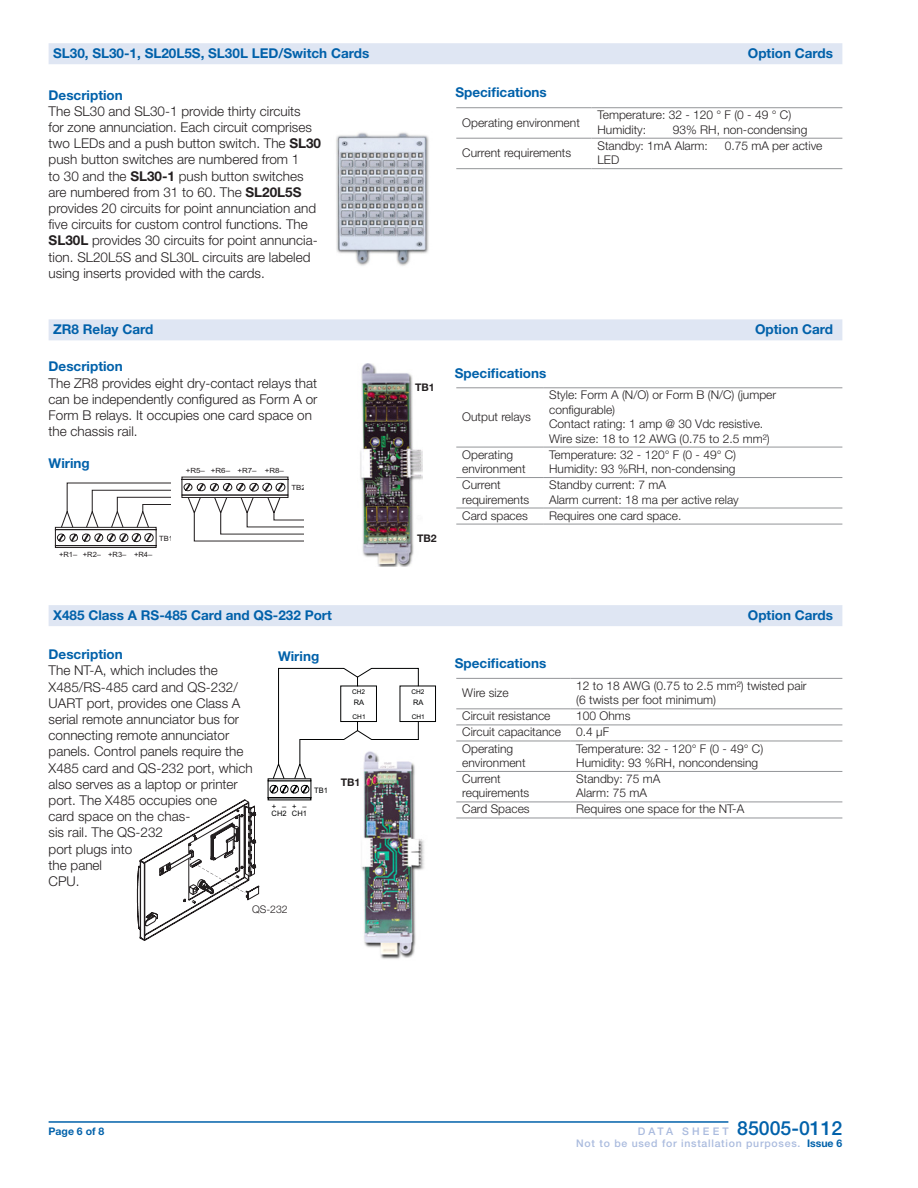
<style>
.page{position:relative;width:918px;height:1188px;background:#fff}
.page>*{position:absolute;margin:0;border:0;box-sizing:border-box;transform-origin:0 0}
.t1{font:500 19.5px "Helvetica Neue LT Std";color:#0161aa}
.BODY{font:300 13.5px/16.2px "Helvetica Neue LT Std";color:#231f20}
.Module{font:700 13.5px "Helvetica Neue LT Std";color:#0161aa}
.BODY-2{font:700 13.5px "Helvetica Neue LT Std";color:#0161aa}
.Table_Body{font:300 12px/14.4px "Helvetica Neue LT Std";color:#231f20}
.t2{font:500 10.5px "Helvetica Neue LT Std";letter-spacing:.07em;color:#aabbde}
.BODY-3{font:700 10.5px "Helvetica Neue LT Std";color:#231f20}
.t3{font:700 10.5px "Helvetica Neue LT Std";color:#0161aa}
.BODY-4{font:300 10.5px "Helvetica Neue LT Std";color:#231f20}
.t4{font:7.95px "Arial";color:#231f20;scale:1.05 1}
.t5{font:7.95px/15px "Arial";color:#231f20;scale:1.12 1}
.t6{font:7.5px/7.1px "Arial";color:#010202}
.t7{font:7.2px "Arial";color:#231f20;scale:1.05 1}
.t8{font:7.2px "Arial";color:#231f20;scale:1.12 1}
.t9{font:700 6.6px "Arial";color:#231f20}
.t10{font:6.45px "Arial";color:#010202}
.t11{font:6.15px "Arial";color:#231f20;scale:1.12 1}
.s1{font-weight:700}
.s2{font-size:10.5px;color:#aabbde}
.s3{font-weight:700;color:#0161aa}
</style>
<div class="page">
<hr style="left:49px;top:1121px;width:679px;height:2px;background:#0161aa">
<div style="left:400px;top:686px;width:36px;height:36px;border:1px solid #010202"></div>
<svg style="left:268px;top:668px;width:150px;height:132px"></svg>
<svg style="left:137px;top:800px;width:122px;height:141px"></svg>
<img style="left:336px;top:132px;width:93px;height:134px">
<div style="left:49px;top:43px;width:793px;height:21px;background:#dfe6f3"></div>
<div style="left:49px;top:319px;width:793px;height:21px;background:#dfe6f3"></div>
<img style="left:360px;top:364px;width:62px;height:202px">
<img style="left:361px;top:751px;width:63px;height:208px">
<div style="left:49px;top:605px;width:793px;height:21px;background:#dfe6f3"></div>
<div style="left:248px;top:902px;width:45px;height:14px;background:#fff"></div>
<svg style="left:182px;top:476px;width:122px;height:65px"></svg>
<svg style="left:55px;top:482px;width:116px;height:66px"></svg>
<hr style="left:456px;top:107px;width:136px;height:1px;background:#939598">
<hr style="left:592px;top:107px;width:250px;height:1px;background:#939598">
<hr style="left:456px;top:138px;width:136px;height:1px;background:#939598">
<hr style="left:592px;top:138px;width:250px;height:1px;background:#939598">
<hr style="left:456px;top:168px;width:136px;height:1px;background:#939598">
<hr style="left:592px;top:168px;width:250px;height:1px;background:#939598">
<hr style="left:456px;top:387px;width:87px;height:1px;background:#939598">
<hr style="left:543px;top:387px;width:299px;height:1px;background:#939598">
<hr style="left:456px;top:447px;width:87px;height:1px;background:#939598">
<hr style="left:543px;top:447px;width:299px;height:1px;background:#939598">
<hr style="left:456px;top:477px;width:87px;height:1px;background:#939598">
<hr style="left:543px;top:477px;width:299px;height:1px;background:#939598">
<hr style="left:456px;top:508px;width:87px;height:1px;background:#939598">
<hr style="left:543px;top:508px;width:299px;height:1px;background:#939598">
<hr style="left:456px;top:524px;width:87px;height:1px;background:#939598">
<hr style="left:543px;top:524px;width:299px;height:1px;background:#939598">
<hr style="left:456px;top:678px;width:114px;height:1px;background:#939598">
<hr style="left:570px;top:678px;width:272px;height:1px;background:#939598">
<hr style="left:456px;top:708px;width:114px;height:1px;background:#939598">
<hr style="left:570px;top:708px;width:272px;height:1px;background:#939598">
<hr style="left:456px;top:725px;width:114px;height:1px;background:#939598">
<hr style="left:570px;top:725px;width:272px;height:1px;background:#939598">
<hr style="left:456px;top:741px;width:114px;height:1px;background:#939598">
<hr style="left:570px;top:741px;width:272px;height:1px;background:#939598">
<hr style="left:456px;top:771px;width:114px;height:1px;background:#939598">
<hr style="left:570px;top:771px;width:272px;height:1px;background:#939598">
<hr style="left:456px;top:802px;width:114px;height:1px;background:#939598">
<hr style="left:570px;top:802px;width:272px;height:1px;background:#939598">
<hr style="left:456px;top:818px;width:114px;height:1px;background:#939598">
<hr style="left:570px;top:818px;width:272px;height:1px;background:#939598">
<p class="Module" style="left:53px;top:45px;width:318px">SL30, SL30-1, SL20L5S, SL30L LED/Switch Cards</p>
<p class="Module" style="left:748px;top:45px;width:87px">Option Cards</p>
<p class="BODY-2" style="left:49px;top:86px;width:76px">Description</p>
<p class="BODY" style="left:49px;top:103px;width:274px">The SL30 and SL30-1 provide thirty circuits<br>for zone annunciation. Each circuit comprises two LEDs and a push button switch. The <span class="s1">SL30 </span>push button switches are numbered from 1<br>to 30 and the <span class="s1">SL30-1</span> push button switches are numbered from 31 to 60. The <span class="s1">SL20L5S </span>provides 20 circuits for point annunciation and five circuits for custom control functions. The <span class="s1">SL30L</span> provides 30 circuits for point annuncia&shy;tion. SL20L5S and SL30L circuits are labeled using inserts provided with the cards.</p>
<p class="t11" style="left:310px;top:126px;width:9px">PL</p>
<p class="t11" style="left:310px;top:133px;width:9px">PL</p>
<p class="t11" style="left:310px;top:147px;width:14px">NPL</p>
<p class="BODY-2" style="left:455px;top:84px;width:93px">Specifications</p>
<p class="Table_Body" style="left:462px;top:115px;width:119px">Operating environment</p>
<p class="Table_Body" style="left:598px;top:108px;width:195px">Temperature: 32 - 120 ° F (0 - 49 ° C)<br>Humidity:</p>
<p class="Table_Body" style="left:673px;top:122px;width:136px">93% RH, non-condensing</p>
<p class="Table_Body" style="left:462px;top:145px;width:110px">Current requirements</p>
<p class="Table_Body" style="left:598px;top:138px;width:112px">Standby: 1mA Alarm:</p>
<p class="Table_Body" style="left:725px;top:138px;width:99px">0.75 mA per active</p>
<p class="Table_Body" style="left:598px;top:152px;width:23px">LED</p>
<p class="Module" style="left:53px;top:321px;width:102px">ZR8 Relay Card</p>
<p class="Module" style="left:755px;top:321px;width:80px">Option Card</p>
<p class="BODY-2" style="left:455px;top:365px;width:93px">Specifications</p>
<p class="BODY-2" style="left:49px;top:358px;width:76px">Description</p>
<p class="BODY" style="left:49px;top:374px;width:270px">The ZR8 provides eight dry-contact relays that can be independently configured as Form A or Form B relays. It occupies one card space on the chassis rail.</p>
<p class="BODY-2" style="left:49px;top:455px;width:43px">Wiring</p>
<p class="BODY-3" style="left:415px;top:381px;width:21px">TB1</p>
<p class="Table_Body" style="left:549px;top:388px;width:229px">Style: Form A (N/O) or Form B (N/C) (jumper configurable)<br>Contact rating: 1 amp @ 30 Vdc resistive.<br>Wire size: 18 to 12 AWG (0.75 to 2.5 mm²)</p>
<p class="t5" style="left:286px;top:394px;width:39px">SW1<br>JP5— JP8</p>
<p class="Table_Body" style="left:462px;top:409px;width:70px">Output relays</p>
<p class="Table_Body" style="left:462px;top:447px;width:65px">Operating environment</p>
<p class="Table_Body" style="left:549px;top:447px;width:189px">Temperature: 32 - 120° F (0 - 49° C)<br>Humidity: 93 %RH, non-condensing</p>
<p class="Table_Body" style="left:462px;top:477px;width:69px">Current requirements</p>
<p class="Table_Body" style="left:549px;top:477px;width:191px">Standby current: 7 mA<br>Alarm current: 18 ma per active relay</p>
<p class="Table_Body" style="left:462px;top:508px;width:67px">Card spaces</p>
<p class="Table_Body" style="left:549px;top:508px;width:134px">Requires one card space.</p>
<p class="t8" style="left:186px;top:466px;width:89px">+R5– +R6– +R7– +R8–</p>
<p class="t8" style="left:291px;top:483px;width:15px">TB2</p>
<p class="t7" style="left:159px;top:534px;width:15px">TB1</p>
<p class="t7" style="left:59px;top:550px;width:19px">+R1–</p>
<p class="t7" style="left:83px;top:550px;width:68px">+R2– +R3– +R4–</p>
<p class="BODY-3" style="left:417px;top:531px;width:21px">TB2</p>
<p class="Module" style="left:53px;top:607px;width:280px">X485 Class A RS-485 Card and QS-232 Port</p>
<p class="Module" style="left:748px;top:607px;width:87px">Option Cards</p>
<p class="BODY-2" style="left:455px;top:655px;width:93px">Specifications</p>
<p class="BODY-2" style="left:49px;top:646px;width:76px">Description</p>
<p class="BODY-2" style="left:278px;top:648px;width:43px">Wiring</p>
<p class="BODY" style="left:49px;top:662px;width:206px">The NT-A, which includes the<br>X485/RS-485 card and QS-232/<br>UART port, provides one Class A serial remote annunciator bus for connecting remote annunciator panels. Control panels require the<br>X485 card and QS-232 port, which also serves as a laptop or printer port. The X485 occupies one<br>card space on the chas-<br>sis rail. The QS-232<br>port plugs into<br>the panel<br>CPU.</p>
<p class="Table_Body" style="left:462px;top:685px;width:48px">Wire size</p>
<p class="Table_Body" style="left:576px;top:678px;width:232px">12 to 18 AWG (0.75 to 2.5 mm²) twisted pair (6 twists per foot minimum)</p>
<p class="Table_Body" style="left:462px;top:709px;width:90px">Circuit resistance</p>
<p class="Table_Body" style="left:576px;top:709px;width:56px">100 Ohms</p>
<p class="Table_Body" style="left:462px;top:725px;width:100px">Circuit capacitance</p>
<p class="Table_Body" style="left:576px;top:725px;width:34px">0.4 µF</p>
<p class="Table_Body" style="left:462px;top:741px;width:65px">Operating environment</p>
<p class="Table_Body" style="left:576px;top:741px;width:189px">Temperature: 32 - 120° F (0 - 49° C)<br>Humidity: 93 %RH, noncondensing</p>
<p class="Table_Body" style="left:462px;top:771px;width:69px">Current requirements</p>
<p class="Table_Body" style="left:576px;top:771px;width:86px">Standby: 75 mA<br>Alarm: 75 mA</p>
<p class="Table_Body" style="left:462px;top:802px;width:69px">Card Spaces</p>
<p class="Table_Body" style="left:576px;top:802px;width:170px">Requires one space for the NT-A</p>
<p class="t10" style="left:352px;top:688px;width:15px">CH2</p>
<p class="t10" style="left:353px;top:713px;width:15px">CH1</p>
<p class="t10" style="left:411px;top:688px;width:15px">CH2</p>
<p class="t10" style="left:412px;top:713px;width:15px">CH1</p>
<p class="t6" style="left:354px;top:699px;width:12px">RA</p>
<p class="t6" style="left:413px;top:699px;width:12px">RA</p>
<p class="t4" style="left:154px;top:704px;width:19px">SW1</p>
<p class="t4" style="left:154px;top:732px;width:16px">TB2</p>
<p class="t4" style="left:154px;top:720px;width:39px">JP5— JP8</p>
<p class="BODY-3" style="left:341px;top:776px;width:21px">TB1</p>
<p class="t6" style="left:314px;top:787px;width:15px">TB1</p>
<p class="t7" style="left:159px;top:792px;width:15px">TB2</p>
<p class="t6" style="left:272px;top:803px;width:17px">+ –<br>CH2</p>
<p class="t6" style="left:292px;top:803px;width:17px">+ –<br>CH1</p>
<p class="t9" style="left:254px;top:902px;width:20px">UART</p>
<p class="BODY-4" style="left:252px;top:903px;width:37px">QS-232</p>
<p class="t3" style="left:49px;top:1124px;width:57px">Page 6 of 8</p>
<h1 class="t1" style="left:638px;top:1116px;width:206px"><span class="s2">D A T A S H E E T</span> 85005-0112</h1>
<p class="t2" style="left:576px;top:1137px;width:268px">Not to be used for installation purposes. <span class="s3">Issue 6</span></p>
</div>
